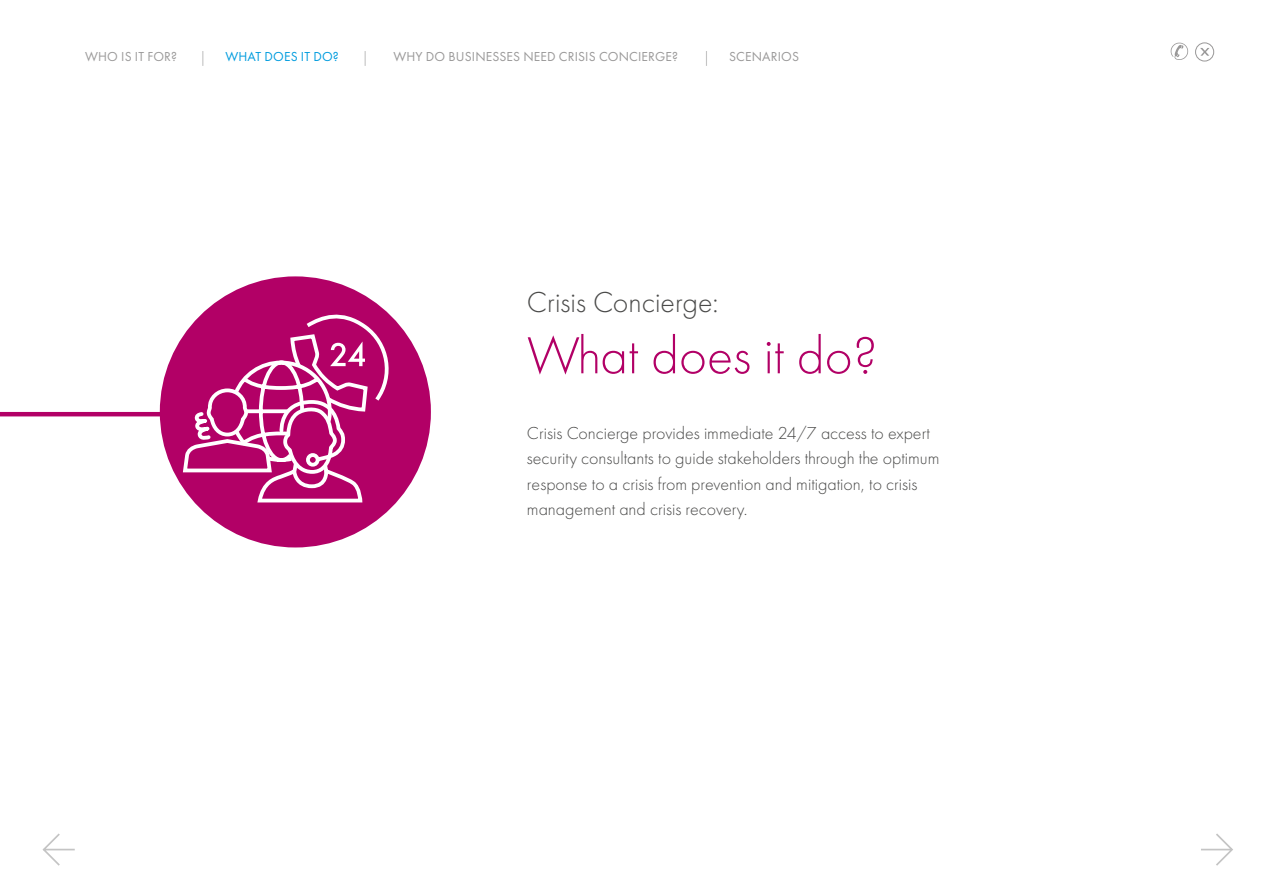
<style>
.page{position:relative;width:1263px;height:893px;background:#fff}
.page>*{position:absolute;margin:0;border:0;box-sizing:border-box;transform-origin:0 0}
.t1{font:300 54px "Futura PT";color:#b20066}
.t2{font:300 30px "Futura PT";color:#4a4a49}
.t3{font:300 18px/25.5px "Futura PT";color:#4a4a49}
.t4{font:13.5px "Futura PT";letter-spacing:.01em;color:#999898}
.t5{font:13.5px "Futura PT";letter-spacing:.01em;color:#009cde}
.t6{font:13.5px "Futura PT";letter-spacing:.01em;color:#9b9a9a}
</style>
<div class="page">
<svg style="left:1201px;top:833px;width:32px;height:33px"></svg>
<svg style="left:42px;top:833px;width:33px;height:33px"></svg>
<svg style="left:1171px;top:43px;width:17px;height:17px"></svg>
<div style="left:1195px;top:43px;width:19px;height:18px;border:1px solid #999898;border-radius:50%"></div>
<svg style="left:1200px;top:48px;width:9px;height:8px"></svg>
<div style="left:160px;top:276px;width:271px;height:271px;background:#b20066;border-radius:50%"></div>
<svg style="left:181px;top:310px;width:213px;height:205px"></svg>
<svg style="left:202px;top:51px;width:1px;height:15px"></svg>
<svg style="left:365px;top:51px;width:1px;height:15px"></svg>
<svg style="left:706px;top:51px;width:1px;height:15px"></svg>
<hr style="left:0;top:412px;width:170px;height:4px;background:#b20066">
<p class="t6" style="left:85px;top:49px;width:93px">WHO IS IT FOR?</p>
<p class="t5" style="left:225px;top:49px;width:115px">WHAT DOES IT DO?</p>
<p class="t4" style="left:393px;top:49px;width:286px">WHY DO BUSINESSES NEED CRISIS CONCIERGE?</p>
<p class="t4" style="left:729px;top:49px;width:71px">SCENARIOS</p>
<h2 class="t2" style="left:527px;top:285px;width:193px">Crisis Concierge:</h2>
<h1 class="t1" style="left:527px;top:325px;width:352px">What does it do?</h1>
<p class="t3" style="left:527px;top:420px;width:414px">Crisis Concierge provides immediate 24/7 access to expert security consultants to guide stakeholders through the optimum response to a crisis from prevention and mitigation, to crisis management and crisis recovery.</p>
</div>
